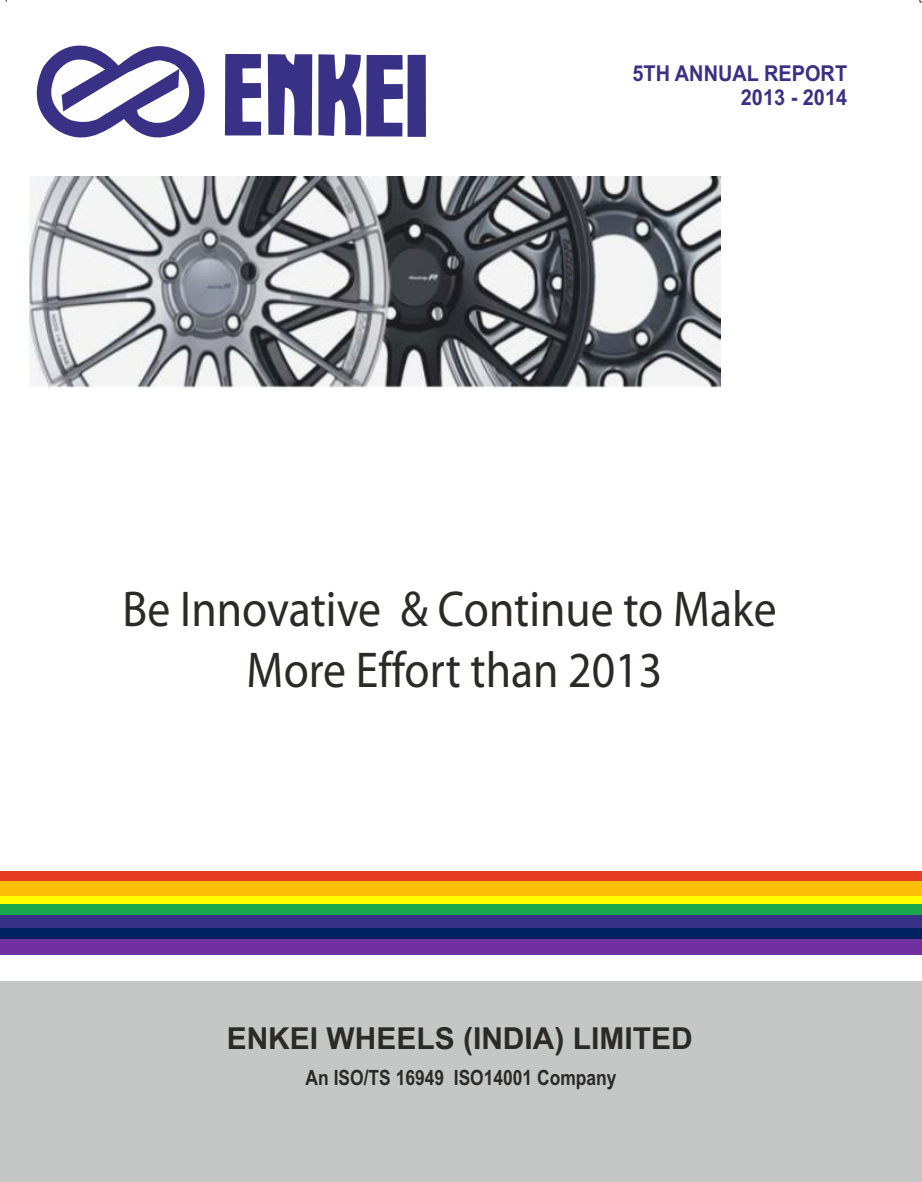
<style>
.page{position:relative;width:922px;height:1182px;background:#fff}
.page>*{position:absolute;margin:0;border:0;box-sizing:border-box;transform-origin:0 0}
.t1{font:50.55px/60.9px "Myriad Pro";color:#2b2a29;text-align:center;scale:.9 1}
.t2{font:700 30.3px "Arial";color:#2b2a29}
.t3{font:700 21.9px/24.5px "Arial";color:#393185;text-align:right;scale:.91 1}
.t4{font:700 21px "Arial";color:#2b2a29;scale:.83 1}
</style>
<div class="page">
<div style="left:0;top:870px;width:921px;height:12px;background:#e63c24"></div>
<div style="left:0;top:881px;width:921px;height:15px;background:#fcbf07"></div>
<div style="left:0;top:896px;width:921px;height:8px;background:#ff0"></div>
<div style="left:0;top:904px;width:921px;height:12px;background:#1aa74b"></div>
<div style="left:0;top:915px;width:921px;height:13px;background:#393185"></div>
<div style="left:0;top:928px;width:921px;height:11px;background:#002060"></div>
<div style="left:0;top:939px;width:921px;height:15px;background:#7030a0"></div>
<div style="left:0;top:981px;width:921px;height:201px;background:#c5c6c6"></div>
<svg style="left:36px;top:45px;width:169px;height:93px"></svg>
<svg style="left:225px;top:54px;width:36px;height:81px"></svg>
<div style="left:407px;top:55px;width:19px;height:82px;background:#393185"></div>
<svg style="left:268px;top:54px;width:44px;height:82px;background:#585198"></svg>
<svg style="left:318px;top:54px;width:85px;height:82px"></svg>
<img style="left:29px;top:176px;width:691px;height:211px">
<p class="t3" style="left:632px;top:63px;width:237px">5TH ANNUAL REPORT<br>2013 - 2014</p>
<p class="t1" style="left:122px;top:582px;width:728px">Be Innovative &amp; Continue to Make<br>More Effort than 2013</p>
<p class="t2" style="left:227px;top:1026px;width:467px">ENKEI WHEELS (INDIA) LIMITED</p>
<p class="t4" style="left:305px;top:1070px;width:376px">An ISO/TS 16949 ISO14001 Company</p>
</div>
